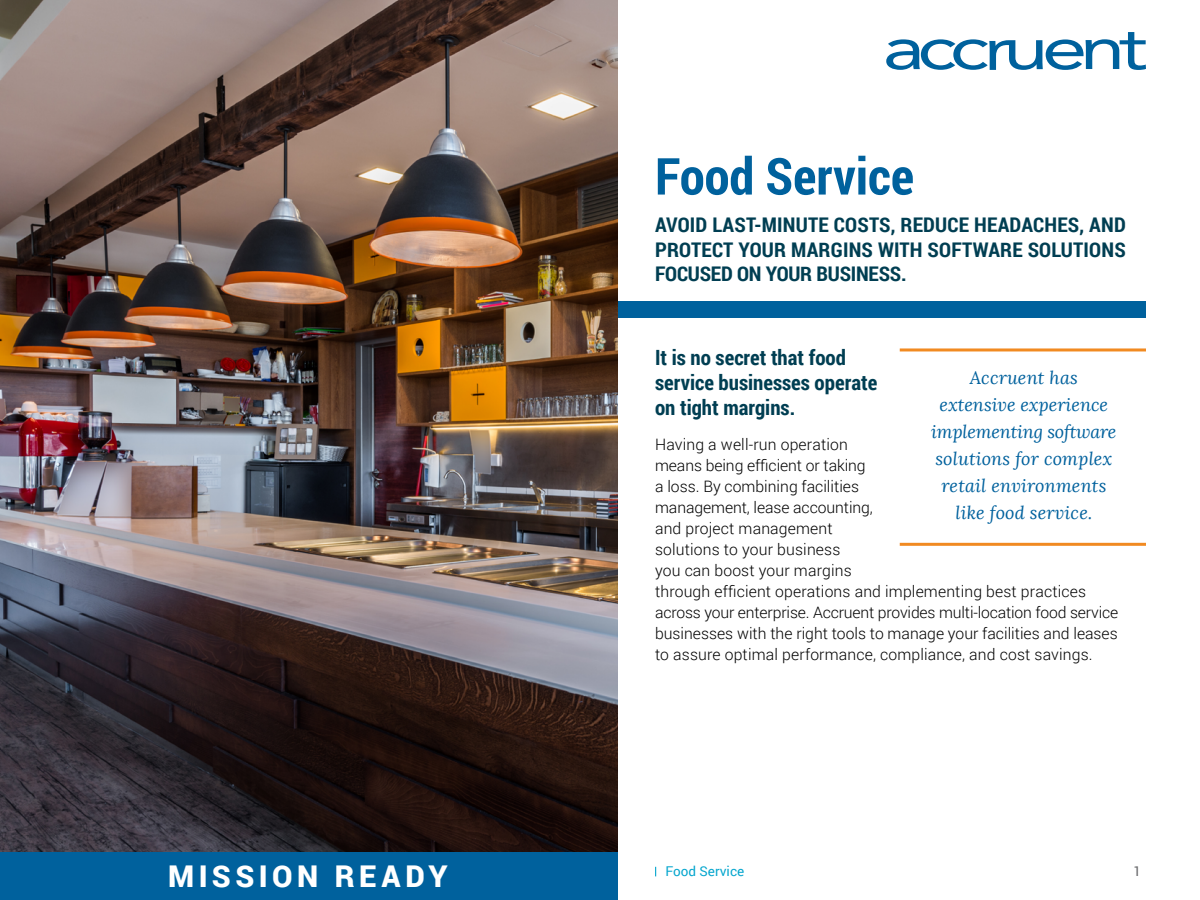
<style>
.page{position:relative;width:1200px;height:900px;background:#fff}
.page>*{position:absolute;margin:0;border:0;box-sizing:border-box;transform-origin:0 0}
.t1{font:700 51px "Roboto Condensed";color:#00619d}
.t2{font:900 30px "Roboto";letter-spacing:.15em;color:#fff}
.t3{font:700 21px/25.2px "Roboto Condensed";color:#003e52}
.t4{font:700 20.25px/24.3px "Roboto Condensed";color:#003e52;text-align:justify;scale:1.04 1}
.t5{font:italic 18px/27px "Lora";letter-spacing:.01em;color:#00619d;text-align:center}
.t6{font:300 15.75px/21px "Roboto";color:#000}
.t7{font:13.5px "Roboto";color:#05a6ce}
.t8{font:13.5px "Roboto";color:#636466}
</style>
<div class="page">
<svg style="left:886px;top:32px;width:260px;height:38px"></svg>
<div style="left:579px;top:301px;width:567px;height:17px;background:#00619d"></div>
<img style="left:0;top:0;width:617px;height:852px">
<hr style="left:900px;top:348px;width:246px;height:3px;background:#f18a21">
<hr style="left:900px;top:543px;width:246px;height:3px;background:#f18a21">
<div style="left:0;top:852px;width:617px;height:48px;background:#00619d"></div>
<h2 class="t2" style="left:168px;top:855px;width:281px">MISSION READY</h2>
<h1 class="t1" style="left:655px;top:141px;width:261px">Food Service</h1>
<p class="t4" style="left:655px;top:212px;width:454px">AVOID LAST-MINUTE COSTS, REDUCE HEADACHES, AND PROTECT YOUR MARGINS WITH SOFTWARE SOLUTIONS FOCUSED ON YOUR BUSINESS.</p>
<h3 class="t3" style="left:655px;top:344px;width:224px">It is no secret that food service businesses operate on tight margins.</h3>
<p class="t6" style="left:655px;top:433px;width:465px">Having a well-run operation<br>means being efficient or taking<br>a loss. By combining facilities<br>management, lease accounting,<br>and project management<br>solutions to your business<br>you can boost your margins<br>through efficient operations and implementing best practices across your enterprise. Accruent provides multi-location food service businesses with the right tools to manage your facilities and leases to assure optimal performance, compliance, and cost savings.</p>
<p class="t5" style="left:931px;top:364px;width:187px">Accruent has extensive experience implementing software solutions for complex retail environments like food service.</p>
<p class="t7" style="left:665px;top:862px;width:80px">Food Service</p>
<p class="t8" style="left:1133px;top:862px;width:9px">1</p>
</div>
